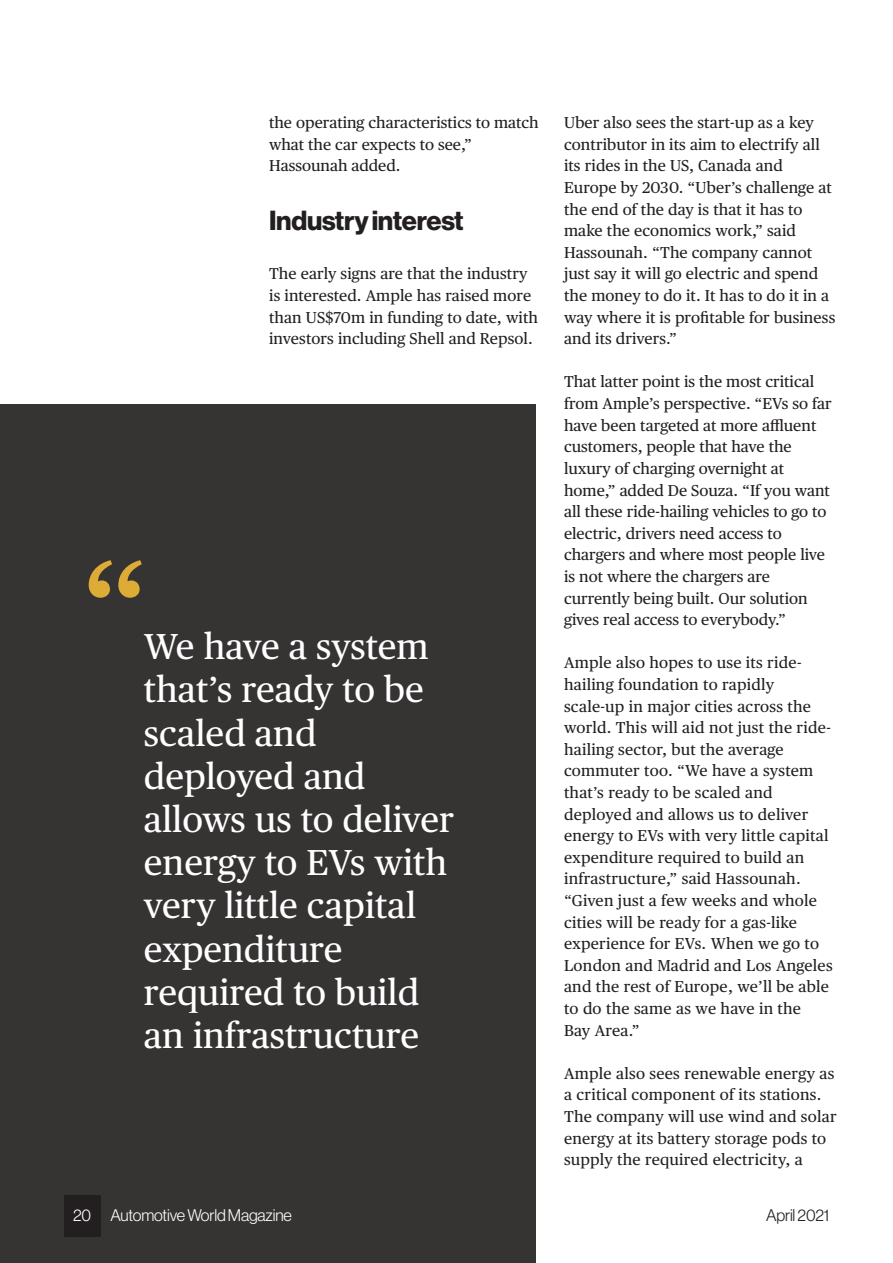
<style>
.page{position:relative;width:893px;height:1263px;background:#fff}
.page>*{position:absolute;margin:0;border:0;box-sizing:border-box;transform-origin:0 0}
.t1{font:144px "Publico Text";color:#ddac36}
.t2{font:36px/43.2px "Publico Text";color:#fff}
.t3{font:700 27px "Haas Grot Disp 75";letter-spacing:-.01em;color:#231f20}
.t4{font:300 16.5px "Haas Grot Disp 45";letter-spacing:-.01em;color:#fff}
.t5{font:300 16.5px "Haas Grot Disp 45";letter-spacing:-.01em;color:#231f20}
.t6{font:15.75px/21.6px "Publico Text";letter-spacing:.005em;color:#231f20}
</style>
<div class="page">
<div style="left:0;top:405px;width:536px;height:858px;background:#363333"></div>
<div style="left:64px;top:1195px;width:36px;height:42px;background:#231f20"></div>
<h1 class="t1" style="left:79px;top:552px;width:73px">“</h1>
<p class="t6" style="left:269px;top:113px;width:271px">the operating characteristics to match what the car expects to see,”<br>Hassounah added.</p>
<h3 class="t3" style="left:269px;top:211px;width:196px">Industryinterest</h3>
<p class="t6" style="left:269px;top:264px;width:270px">The early signs are that the industry is interested. Ample has raised more than US$70m in funding to date, with investors including Shell and Repsol.</p>
<h2 class="t2" style="left:144px;top:628px;width:312px">We have a system that’s ready to be scaled and deployed and allows us to deliver energy to EVs with very little capital expenditure required to build an infrastructure</h2>
<p class="t4" style="left:73px;top:1209px;width:220px">20 AutomotiveWorldMagazine</p>
<p class="t6" style="left:564px;top:113px;width:273px">Uber also sees the start-up as a key contributor in its aim to electrify all its rides in the US, Canada and<br>Europe by 2030. “Uber’s challenge at the end of the day is that it has to make the economics work,” said<br>Hassounah. “The company cannot just say it will go electric and spend the money to do it. It has to do it in a way where it is profitable for business and its drivers.”</p>
<p class="t6" style="left:564px;top:372px;width:269px">That latter point is the most critical from Ample’s perspective. “EVs so far have been targeted at more affluent customers, people that have the luxury of charging overnight at home,” added De Souza. “If you want all these ride-hailing vehicles to go to electric, drivers need access to chargers and where most people live is not where the chargers are currently being built. Our solution gives real access to everybody.”</p>
<p class="t6" style="left:564px;top:653px;width:270px">Ample also hopes to use its ride&shy;hailing foundation to rapidly scale-up in major cities across the world. This will aid not just the ride&shy;hailing sector, but the average commuter too. “We have a system that’s ready to be scaled and deployed and allows us to deliver energy to EVs with very little capital expenditure required to build an infrastructure,” said Hassounah. “Given just a few weeks and whole cities will be ready for a gas-like experience for EVs. When we go to<br>London and Madrid and Los Angeles and the rest of Europe, we’ll be able to do the same as we have in the<br>Bay Area.”</p>
<p class="t6" style="left:564px;top:1064px;width:274px">Ample also sees renewable energy as a critical component of its stations.<br>The company will use wind and solar energy at its battery storage pods to supply the required electricity, a</p>
<p class="t5" style="left:766px;top:1209px;width:64px">April 2021</p>
</div>
